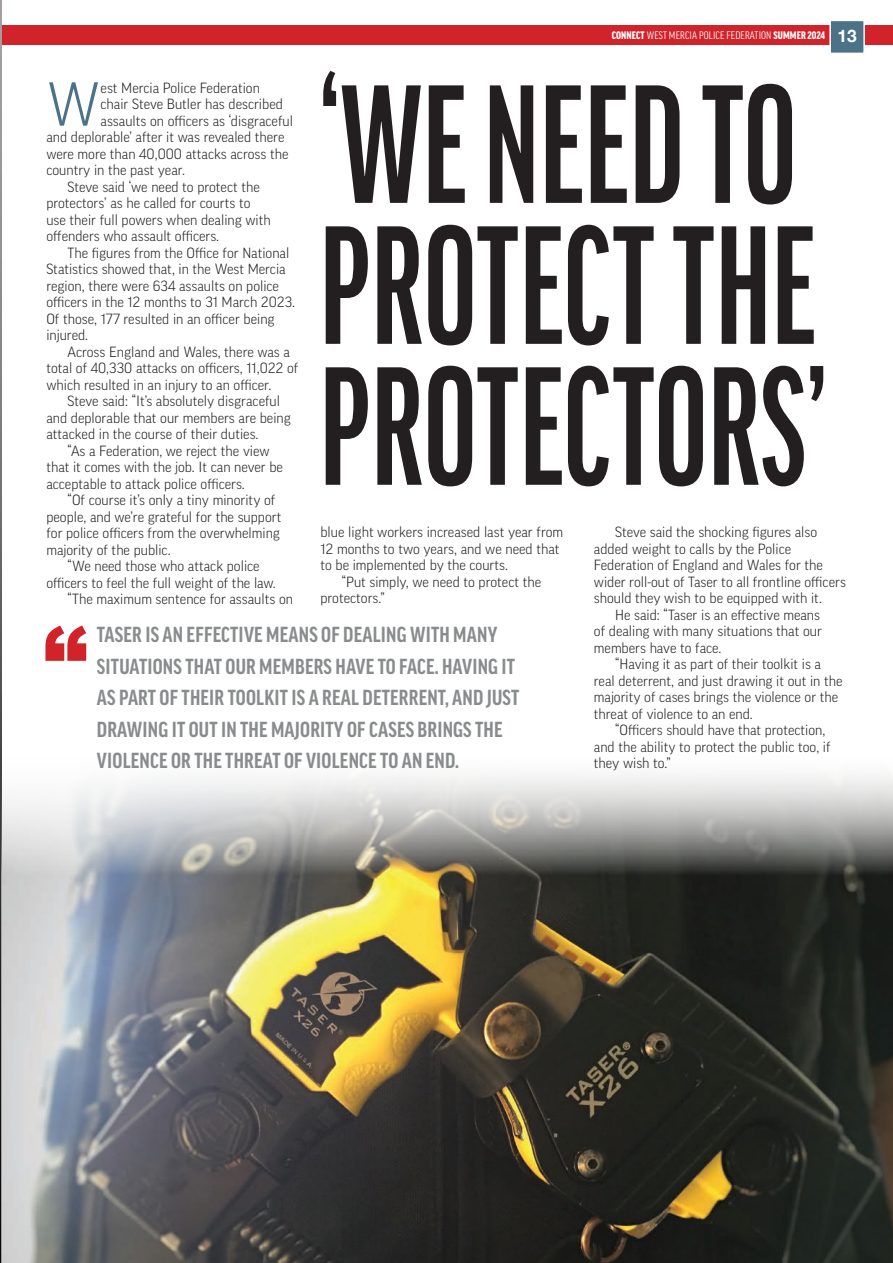
<style>
.page{position:relative;width:893px;height:1263px;background:#fff}
.page>*{position:absolute;margin:0;border:0;box-sizing:border-box;transform-origin:0 0}
.t1{font:700 162px/141px "Good Pro Comp";letter-spacing:.01em;color:#231f20}
.t2{font:900 88.5px "Arial";color:#d1232a}
.t3{font:300 59.7px "Good Pro";color:#4c7287}
.t4{font:700 condensed 21px/31.5px "Good Pro";letter-spacing:.01em;color:#898c8d}
.t5{font:300 14.25px "Good Pro";color:#231f20}
.t6{font:condensed 10.5px "Good Pro";letter-spacing:.01em;color:#fff}
.s1{font-weight:900}
.s2{font-family:"Helvetica Neue";font-weight:700;font-stretch:normal;font-size:17.25px}
</style>
<div class="page">
<div style="left:0;top:25px;width:893px;height:20px;background:#d1232a"></div>
<div style="left:829px;top:20px;width:36px;height:34px;background:#4c7287;border:2px solid #fff"></div>
<img style="left:0;top:1px;width:1px;height:1258px">
<img style="left:1px;top:747px;width:892px;height:516px">
<p class="t6" style="left:612px;top:30px;width:247px"><span class="s1">CONNECT</span> WEST MERCIA POLICE FEDERATION <span class="s1">SUMMER 2024</span> <span class="s2">13</span></p>
<h1 class="t1" style="left:319px;top:75px;width:509px">‘WE NEED TO<br>PROTECT THE<br>PROTECTORS’</h1>
<h3 class="t3" style="left:46px;top:70px;width:56px">W</h3>
<p class="t5" style="left:101px;top:79px;width:161px">est Mercia Police Federation</p>
<p class="t5" style="left:101px;top:96px;width:184px">chair Steve Butler has described</p>
<p class="t5" style="left:101px;top:112px;width:194px">assaults on officers as ‘disgraceful</p>
<p class="t5" style="left:46px;top:129px;width:240px">and deplorable’ after it was revealed there</p>
<p class="t5" style="left:46px;top:145px;width:244px">were more than 40,000 attacks across the</p>
<p class="t5" style="left:46px;top:162px;width:140px">country in the past year.</p>
<p class="t5" style="left:68px;top:178px;width:194px">Steve said ‘we need to protect the</p>
<p class="t5" style="left:46px;top:195px;width:206px">protectors’ as he called for courts to</p>
<p class="t5" style="left:46px;top:211px;width:226px">use their full powers when dealing with</p>
<p class="t5" style="left:46px;top:228px;width:174px">offenders who assault officers.</p>
<p class="t5" style="left:68px;top:244px;width:223px">The figures from the Office for National</p>
<p class="t5" style="left:46px;top:261px;width:241px">Statistics showed that, in the West Mercia</p>
<p class="t5" style="left:46px;top:277px;width:234px">region, there were 634 assaults on police</p>
<p class="t5" style="left:46px;top:294px;width:250px">officers in the 12 months to 31 March 2023.</p>
<p class="t5" style="left:46px;top:310px;width:230px">Of those, 177 resulted in an officer being</p>
<p class="t5" style="left:46px;top:327px;width:43px">injured.</p>
<p class="t5" style="left:68px;top:343px;width:224px">Across England and Wales, there was a</p>
<p class="t5" style="left:46px;top:360px;width:253px">total of 40,330 attacks on officers, 11,022 of</p>
<p class="t5" style="left:46px;top:376px;width:226px">which resulted in an injury to an officer.</p>
<p class="t5" style="left:68px;top:393px;width:214px">Steve said: “It’s absolutely disgraceful</p>
<p class="t5" style="left:46px;top:409px;width:246px">and deplorable that our members are being</p>
<p class="t5" style="left:46px;top:426px;width:214px">attacked in the course of their duties.</p>
<p class="t5" style="left:68px;top:442px;width:203px">“As a Federation, we reject the view</p>
<p class="t5" style="left:46px;top:459px;width:238px">that it comes with the job. It can never be</p>
<p class="t5" style="left:46px;top:475px;width:200px">acceptable to attack police officers.</p>
<p class="t5" style="left:68px;top:492px;width:209px">“Of course it’s only a tiny minority of</p>
<p class="t5" style="left:46px;top:508px;width:236px">people, and we’re grateful for the support</p>
<p class="t5" style="left:46px;top:525px;width:235px">for police officers from the overwhelming</p>
<p class="t5" style="left:46px;top:541px;width:126px">majority of the public.</p>
<p class="t5" style="left:68px;top:558px;width:194px">“We need those who attack police</p>
<p class="t5" style="left:46px;top:574px;width:231px">officers to feel the full weight of the law.</p>
<p class="t5" style="left:68px;top:591px;width:227px">“The maximum sentence for assaults on</p>
<p class="t5" style="left:320px;top:524px;width:244px">blue light workers increased last year from</p>
<p class="t5" style="left:320px;top:541px;width:240px">12 months to two years, and we need that</p>
<p class="t5" style="left:320px;top:557px;width:189px">to be implemented by the courts.</p>
<p class="t5" style="left:342px;top:574px;width:201px">“Put simply, we need to protect the</p>
<p class="t5" style="left:320px;top:590px;width:66px">protectors.”</p>
<p class="t5" style="left:615px;top:524px;width:203px">Steve said the shocking figures also</p>
<p class="t5" style="left:594px;top:541px;width:199px">added weight to calls by the Police</p>
<p class="t5" style="left:594px;top:557px;width:231px">Federation of England and Wales for the</p>
<p class="t5" style="left:594px;top:574px;width:253px">wider roll-out of Taser to all frontline officers</p>
<p class="t5" style="left:594px;top:590px;width:229px">should they wish to be equipped with it.</p>
<p class="t5" style="left:615px;top:607px;width:206px">He said: “Taser is an effective means</p>
<p class="t5" style="left:594px;top:623px;width:230px">of dealing with many situations that our</p>
<p class="t5" style="left:594px;top:640px;width:129px">members have to face.</p>
<p class="t5" style="left:615px;top:656px;width:207px">“Having it as part of their toolkit is a</p>
<p class="t5" style="left:594px;top:673px;width:250px">real deterrent, and just drawing it out in the</p>
<p class="t5" style="left:594px;top:689px;width:246px">majority of cases brings the violence or the</p>
<p class="t5" style="left:594px;top:706px;width:160px">threat of violence to an end.</p>
<p class="t5" style="left:615px;top:722px;width:212px">“Officers should have that protection,</p>
<p class="t5" style="left:594px;top:739px;width:238px">and the ability to protect the public too, if</p>
<p class="t5" style="left:594px;top:755px;width:79px">they wish to.”</p>
<h2 class="t2" style="left:43px;top:594px;width:46px">“</h2>
<p class="t4" style="left:97px;top:619px;width:424px">TASER IS AN EFFECTIVE MEANS OF DEALING WITH MANY SITUATIONS THAT OUR MEMBERS HAVE TO FACE. HAVING IT AS PART OF THEIR TOOLKIT IS A REAL DETERRENT, AND JUST DRAWING IT OUT IN THE MAJORITY OF CASES BRINGS THE VIOLENCE OR THE THREAT OF VIOLENCE TO AN END.</p>
</div>
